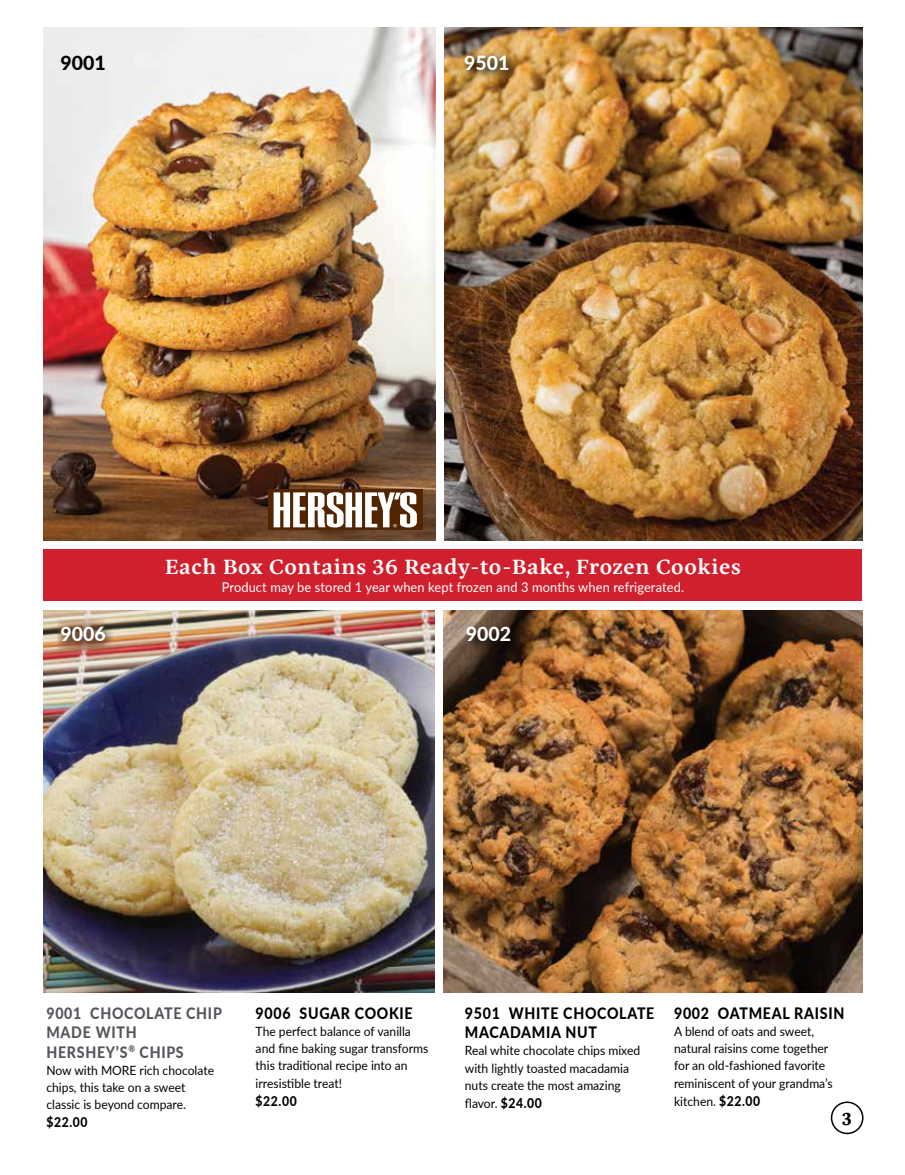
<style>
.page{position:relative;width:905px;height:1175px;background:#fff}
.page>*{position:absolute;margin:0;border:0;box-sizing:border-box;transform-origin:0 0}
.t1{font:600 21px "Eskorte Latin";letter-spacing:.03em;color:#fff;scale:1.05 1}
.t2{font:900 19.5px "Lato";color:#fff}
.t3{font:900 19.5px "Lato";color:#000}
.t4{font:700 18px "Eskorte Latin";color:#000}
.t5{font:900 15.75px/19.5px "Lato";letter-spacing:.05em;color:#000;scale:.9 1}
.t6{font:900 15.75px/19.5px "Lato";letter-spacing:.05em;color:#54565b;scale:.9 1}
.t7{font:13.5px "Lato";letter-spacing:.01em;color:#fff;scale:.95 1}
.t8{font:900 13.5px "Lato";letter-spacing:.05em;color:#000;scale:.9 1}
.t9{font:12.75px/17.2px "Lato";color:#000;scale:.95 1}
.s1{font-weight:900;font-size:13.5px}
</style>
<div class="page">
<img style="left:443px;top:610px;width:419px;height:382px">
<img style="left:44px;top:610px;width:390px;height:382px">
<div style="left:464px;top:624px;width:59px;height:30px;background:#000;opacity:.75"></div>
<svg style="left:57px;top:619px;width:49px;height:35px"></svg>
<div style="left:57px;top:622px;width:59px;height:29px;background:#000;opacity:.6"></div>
<img style="left:44px;top:27px;width:391px;height:513px">
<img style="left:444px;top:27px;width:418px;height:513px">
<div style="left:460px;top:50px;width:59px;height:30px;background:#000;opacity:.88"></div>
<div style="left:268px;top:489px;width:154px;height:41px;background:#522500"></div>
<svg style="left:273px;top:492px;width:144px;height:35px"></svg>
<div style="left:830px;top:1101px;width:33px;height:33px;border:2px solid #000;border-radius:50%"></div>
<div style="left:43px;top:549px;width:819px;height:52px;background:#d0202e"></div>
<h2 class="t3" style="left:61px;top:48px;width:47px">9001</h2>
<h2 class="t2" style="left:464px;top:48px;width:47px">9501</h2>
<h1 class="t1" style="left:165px;top:555px;width:550px">Each Box Contains 36 Ready-to-Bake, Frozen Cookies</h1>
<p class="t7" style="left:222px;top:578px;width:488px">Product may be stored 1 year when kept frozen and 3 months when refrigerated.</p>
<h2 class="t2" style="left:61px;top:619px;width:47px">9006</h2>
<h2 class="t2" style="left:466px;top:619px;width:47px">9002</h2>
<p class="t6" style="left:46px;top:1002px;width:196px">9001 CHOCOLATE CHIP<br>MADE WITH<br>HERSHEY’S<sup>®</sup> CHIPS</p>
<p class="t9" style="left:46px;top:1061px;width:178px">Now with MORE rich chocolate chips, this take on a sweet classic is beyond compare.</p>
<p class="t8" style="left:46px;top:1112px;width:47px">$22.00</p>
<p class="t5" style="left:256px;top:1002px;width:176px">9006 SUGAR COOKIE</p>
<p class="t9" style="left:256px;top:1022px;width:183px">The perfect balance of vanilla and fine baking sugar transforms this traditional recipe into an irresistible treat!</p>
<p class="t8" style="left:256px;top:1090px;width:47px">$22.00</p>
<p class="t5" style="left:465px;top:1002px;width:212px">9501 WHITE CHOCOLATE<br>MACADAMIA NUT</p>
<p class="t9" style="left:465px;top:1041px;width:186px">Real white chocolate chips mixed with lightly toasted macadamia nuts create the most amazing flavor. <span class="s1">$24.00</span></p>
<p class="t5" style="left:674px;top:1002px;width:191px">9002 OATMEAL RAISIN</p>
<p class="t9" style="left:674px;top:1022px;width:168px">A blend of oats and sweet, natural raisins come together for an old-fashioned favorite reminiscent of your grandma’s kitchen. <span class="s1">$22.00</span></p>
<h3 class="t4" style="left:842px;top:1107px;width:12px">3</h3>
</div>
